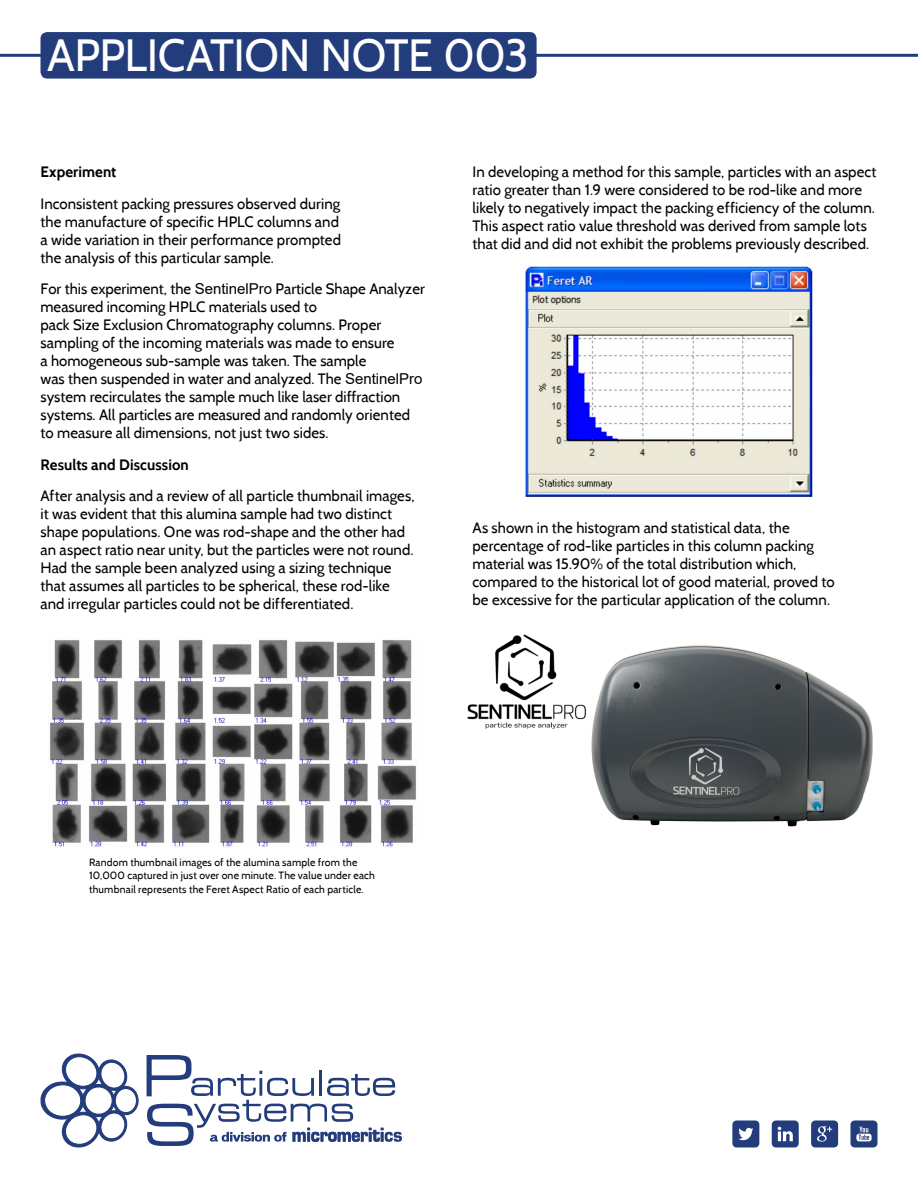
<style>
.page{position:relative;width:918px;height:1188px;background:#fff}
.page>*{position:absolute;margin:0;border:0;box-sizing:border-box;transform-origin:0 0}
.t1{font:45px "Cabin";letter-spacing:-.015em;color:#fff}
.t2{font:15px/18px "Cabin";letter-spacing:.005em;color:#000}
.t3{font:700 15px "Cabin";letter-spacing:.005em;color:#000}
.t4{font:10.5px/13.5px "Cabin";letter-spacing:.02em;color:#000}
.s1{font-family:"Arial"}
</style>
<div class="page">
<hr style="left:0;top:54px;width:918px;height:3px;background:#233c7b">
<div style="left:40px;top:32px;width:497px;height:47px;background:#233c7b;border-radius:7px"></div>
<svg style="left:732px;top:1120px;width:27px;height:28px"></svg>
<svg style="left:772px;top:1120px;width:27px;height:28px"></svg>
<svg style="left:811px;top:1120px;width:27px;height:28px"></svg>
<svg style="left:850px;top:1120px;width:28px;height:28px"></svg>
<svg style="left:40px;top:1053px;width:99px;height:95px"></svg>
<svg style="left:147px;top:1055px;width:255px;height:91px"></svg>
<img style="left:50px;top:640px;width:366px;height:208px">
<img style="left:525px;top:266px;width:288px;height:231px">
<img style="left:467px;top:634px;width:119px;height:95px">
<img style="left:591px;top:645px;width:282px;height:182px">
<h1 class="t1" style="left:47px;top:28px;width:483px">APPLICATION NOTE 003</h1>
<p class="t3" style="left:40px;top:163px;width:77px">Experiment</p>
<p class="t2" style="left:40px;top:194px;width:302px">Inconsistent packing pressures observed during the manufacture of specific HPLC columns and a wide variation in their performance prompted the analysis of this particular sample.</p>
<p class="t2" style="left:40px;top:280px;width:386px">For this experiment, the <span class="s1">SentinelPro</span> Particle Shape Analyzer measured incoming HPLC materials used to<br>pack Size Exclusion Chromatography columns. Proper sampling of the incoming materials was made to ensure<br>a homogeneous sub-sample was taken. The sample<br>was then suspended in water and analyzed. The <span class="s1">SentinelPro </span>system recirculates the sample much like laser diffraction systems. All particles are measured and randomly oriented to measure all dimensions, not just two sides.</p>
<p class="t3" style="left:40px;top:455px;width:150px">Results and Discussion</p>
<p class="t2" style="left:40px;top:487px;width:376px">After analysis and a review of all particle thumbnail images, it was evident that this alumina sample had two distinct shape populations. One was rod-shape and the other had an aspect ratio near unity, but the particles were not round.<br>Had the sample been analyzed using a sizing technique that assumes all particles to be spherical, these rod-like and irregular particles could not be differentiated.</p>
<p class="t2" style="left:472px;top:163px;width:406px">In developing a method for this sample, particles with an aspect ratio greater than 1.9 were considered to be rod-like and more likely to negatively impact the packing efficiency of the column.<br>This aspect ratio value threshold was derived from sample lots that did and did not exhibit the problems previously described.</p>
<p class="t2" style="left:472px;top:518px;width:364px">As shown in the histogram and statistical data, the percentage of rod-like particles in this column packing material was 15.90% of the total distribution which, compared to the historical lot of good material, proved to be excessive for the particular application of the column.</p>
<p class="t4" style="left:89px;top:855px;width:287px">Random thumbnail images of the alumina sample from the<br>10,000 captured in just over one minute. The value under each thumbnail represents the Feret Aspect Ratio of each particle.</p>
</div>
